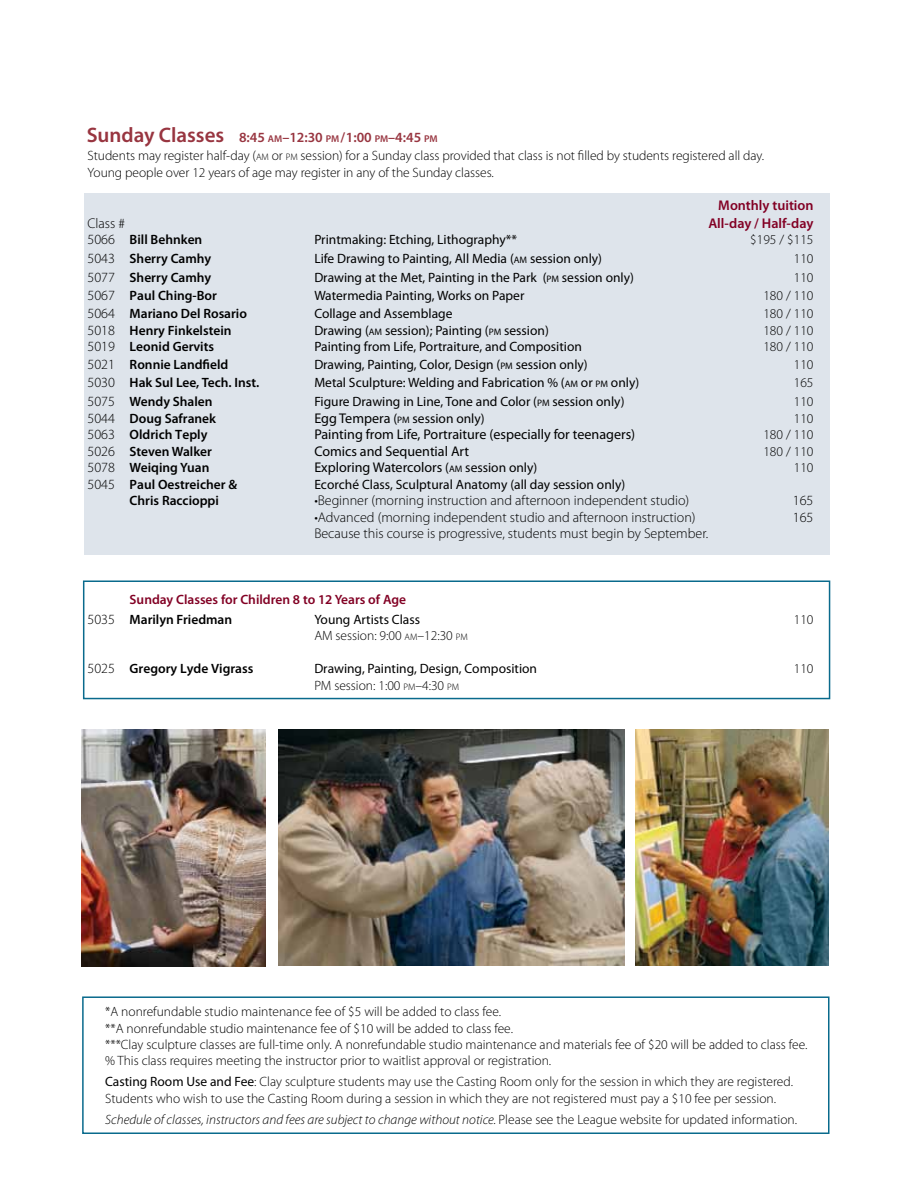
<style>
.page{position:relative;width:918px;height:1188px;background:#fff}
.page>*{position:absolute;margin:0;border:0;box-sizing:border-box;transform-origin:0 0}
.t1{font:300 14.1px "Myriad Pro";color:#000}
.t2{font:14.1px "Myriad Pro";color:#000}
.t3{font:600 14.1px "Myriad Pro";color:#983540}
.t4{font:600 14.1px "Myriad Pro";color:#820024}
.t5{font:300 13.5px/16.2px "Myriad Pro";color:#000}
.t6{font:13.5px "Myriad Pro";color:#000}
.t7{font:600 13.5px "Myriad Pro";color:#000}
.t8{font:italic 300 13.5px "Myriad Pro";color:#000}
.t9{font:600 13.5px/19.5px "Myriad Pro";color:#820024}
.s1{font-size:21px}
.s2{font-size:9.9px}
.s3{font-size:9.45px}
.s4{font-weight:300;font-size:14.1px}
.s5{font-size:14.1px}
.s6{font-size:13.5px}
.s7{font-weight:300;font-size:14.1px;color:#000}
.s8{color:#000}
.s9{font-weight:400}
.s10{font-style:normal}
</style>
<div class="page">
<div style="left:84px;top:193px;width:746px;height:361px;background:#dee4eb"></div>
<div style="left:83px;top:580px;width:747px;height:119px;border:2px solid #096a8c"></div>
<div style="left:82px;top:996px;width:748px;height:138px;border:2px solid #096a8c"></div>
<img style="left:636px;top:729px;width:192px;height:237px">
<img style="left:81px;top:730px;width:185px;height:236px">
<img style="left:278px;top:729px;width:347px;height:237px">
<p class="t3" style="left:87px;top:128px;width:352px"><span class="s1">Sunday Classes</span> 8:45 <span class="s2">AM</span>–12:30 <span class="s2">PM</span> / 1:00 <span class="s2">PM</span>–4:45 <span class="s2">PM</span></p>
<p class="t5" style="left:88px;top:148px;width:678px">Students may register half-day (<span class="s3">AM</span> or <span class="s3">PM</span> session) for a Sunday class provided that class is not filled by students registered all day.<br>Young people over 12 years of age may register in any of the Sunday classes.</p>
<p class="t4" style="left:718px;top:197px;width:97px">Monthly tuition</p>
<p class="t1" style="left:88px;top:215px;width:39px">Class #</p>
<p class="t4" style="left:708px;top:214px;width:107px">All-day / Half-day</p>
<p class="t7" style="left:88px;top:231px;width:116px"><span class="s4">5066</span> Bill Behnken</p>
<p class="t6" style="left:314px;top:231px;width:204px">Printmaking: Etching, Lithography**</p>
<p class="t5" style="left:750px;top:232px;width:65px">$195 / $115</p>
<p class="t7" style="left:88px;top:250px;width:125px"><span class="s4">5043</span> Sherry Camhy</p>
<p class="t6" style="left:314px;top:250px;width:289px">Life Drawing to Painting, All Media (<span class="s3">AM</span> session only)</p>
<p class="t5" style="left:794px;top:251px;width:21px">110</p>
<p class="t7" style="left:88px;top:269px;width:125px"><span class="s4">5077</span> Sherry Camhy</p>
<p class="t6" style="left:314px;top:269px;width:321px">Drawing at the Met, Painting in the Park (<span class="s3">PM</span> session only)</p>
<p class="t5" style="left:794px;top:269px;width:21px">110</p>
<p class="t7" style="left:88px;top:287px;width:131px"><span class="s4">5067</span> Paul Ching-Bor</p>
<p class="t6" style="left:314px;top:288px;width:212px">Watermedia Painting, Works on Paper</p>
<p class="t5" style="left:763px;top:288px;width:52px">180 / 110</p>
<p class="t7" style="left:88px;top:305px;width:161px"><span class="s4">5064</span> Mariano Del Rosario</p>
<p class="t6" style="left:314px;top:306px;width:140px">Collage and Assemblage</p>
<p class="t5" style="left:763px;top:306px;width:52px">180 / 110</p>
<p class="t7" style="left:88px;top:322px;width:146px"><span class="s4">5018</span> Henry Finkelstein</p>
<p class="t6" style="left:314px;top:322px;width:236px">Drawing (<span class="s3">AM</span> session); Painting (<span class="s3">PM</span> session)</p>
<p class="t5" style="left:763px;top:323px;width:52px">180 / 110</p>
<p class="t7" style="left:88px;top:338px;width:128px"><span class="s4">5019</span> Leonid Gervits</p>
<p class="t6" style="left:314px;top:339px;width:269px">Painting from Life, Portraiture, and Composition</p>
<p class="t5" style="left:763px;top:339px;width:52px">180 / 110</p>
<p class="t7" style="left:88px;top:356px;width:142px"><span class="s4">5021</span> Ronnie Landfield</p>
<p class="t6" style="left:314px;top:356px;width:275px">Drawing, Painting, Color, Design (<span class="s3">PM</span> session only)</p>
<p class="t5" style="left:794px;top:356px;width:21px">110</p>
<p class="t7" style="left:88px;top:374px;width:173px"><span class="s4">5030</span> Hak Sul Lee, Tech. Inst.</p>
<p class="t6" style="left:314px;top:375px;width:326px">Metal Sculpture: Welding and Fabrication % (<span class="s3">AM</span> or <span class="s3">PM</span> only)</p>
<p class="t5" style="left:794px;top:375px;width:21px">165</p>
<p class="t7" style="left:88px;top:393px;width:127px"><span class="s4">5075</span> Wendy Shalen</p>
<p class="t6" style="left:314px;top:393px;width:312px">Figure Drawing in Line, Tone and Color (<span class="s3">PM</span> session only)</p>
<p class="t5" style="left:794px;top:394px;width:21px">110</p>
<p class="t7" style="left:88px;top:410px;width:130px"><span class="s4">5044</span> Doug Safranek</p>
<p class="t6" style="left:314px;top:410px;width:172px"><span class="s5">Egg Tempera</span> (<span class="s3">PM</span> session only)</p>
<p class="t5" style="left:794px;top:410px;width:21px">110</p>
<p class="t7" style="left:88px;top:426px;width:121px"><span class="s4">5063</span> Oldrich Teply</p>
<p class="t2" style="left:314px;top:426px;width:322px">Painting from Life, Portraiture (especially for teenagers)</p>
<p class="t5" style="left:763px;top:427px;width:52px">180 / 110</p>
<p class="t7" style="left:88px;top:443px;width:126px"><span class="s4">5026</span> Steven Walker</p>
<p class="t2" style="left:314px;top:442px;width:156px">Comics and Sequential Art</p>
<p class="t5" style="left:763px;top:443px;width:52px">180 / 110</p>
<p class="t7" style="left:88px;top:459px;width:123px"><span class="s4">5078</span> Weiqing Yuan</p>
<p class="t2" style="left:314px;top:459px;width:224px">Exploring Watercolors <span class="s6">(</span><span class="s3">AM</span> <span class="s6">session only)</span></p>
<p class="t5" style="left:794px;top:460px;width:21px">110</p>
<p class="t7" style="left:88px;top:476px;width:151px"><span class="s4">5045</span> Paul Oestreicher &amp;</p>
<p class="t6" style="left:314px;top:476px;width:312px">Ecorché Class, Sculptural Anatomy (all day session only)</p>
<p class="t7" style="left:130px;top:492px;width:91px">Chris Raccioppi</p>
<p class="t1" style="left:314px;top:493px;width:376px">•Beginner (morning instruction and afternoon independent studio)</p>
<p class="t1" style="left:793px;top:493px;width:22px">165</p>
<p class="t1" style="left:314px;top:509px;width:383px">•Advanced (morning independent studio and afternoon instruction)</p>
<p class="t1" style="left:793px;top:509px;width:22px">165</p>
<p class="t1" style="left:314px;top:526px;width:396px">Because this course is progressive, students must begin by September.</p>
<p class="t9" style="left:88px;top:590px;width:320px;text-indent:42px">Sunday Classes for Children 8 to 12 Years of Age<br><span class="s7">5035</span> <span class="s8">Marilyn Friedman</span></p>
<p class="t6" style="left:314px;top:611px;width:107px">Young Artists Class</p>
<p class="t5" style="left:794px;top:611px;width:21px">110</p>
<p class="t5" style="left:314px;top:628px;width:155px">AM session: 9:00 <span class="s3">AM</span>–12:30 <span class="s3">PM</span></p>
<p class="t7" style="left:88px;top:660px;width:167px"><span class="s4">5025</span> Gregory Lyde Vigrass</p>
<p class="t6" style="left:314px;top:660px;width:224px">Drawing, Painting, Design, Composition</p>
<p class="t5" style="left:794px;top:661px;width:21px">110</p>
<p class="t5" style="left:314px;top:677px;width:146px">PM session: 1:00 <span class="s3">PM</span>–4:30 <span class="s3">PM</span></p>
<p class="t5" style="left:105px;top:1004px;width:704px">*A nonrefundable studio maintenance fee of $5 will be added to class fee.<br>**A nonrefundable studio maintenance fee of $10 will be added to class fee.<br>***Clay sculpture classes are full-time only. A nonrefundable studio maintenance and materials fee of $20 will be added to class fee. % This class requires meeting the instructor prior to waitlist approval or registration.</p>
<p class="t5" style="left:105px;top:1074px;width:689px"><span class="s9">Casting Room Use and Fee</span>: Clay sculpture students may use the Casting Room only for the session in which they are registered.<br>Students who wish to use the Casting Room during a session in which they are not registered must pay a $10 fee per session.</p>
<p class="t8" style="left:105px;top:1112px;width:693px">Schedule of classes, instructors and fees are subject to change without notice. <span class="s10">Please see the League website for updated information.</span></p>
</div>
